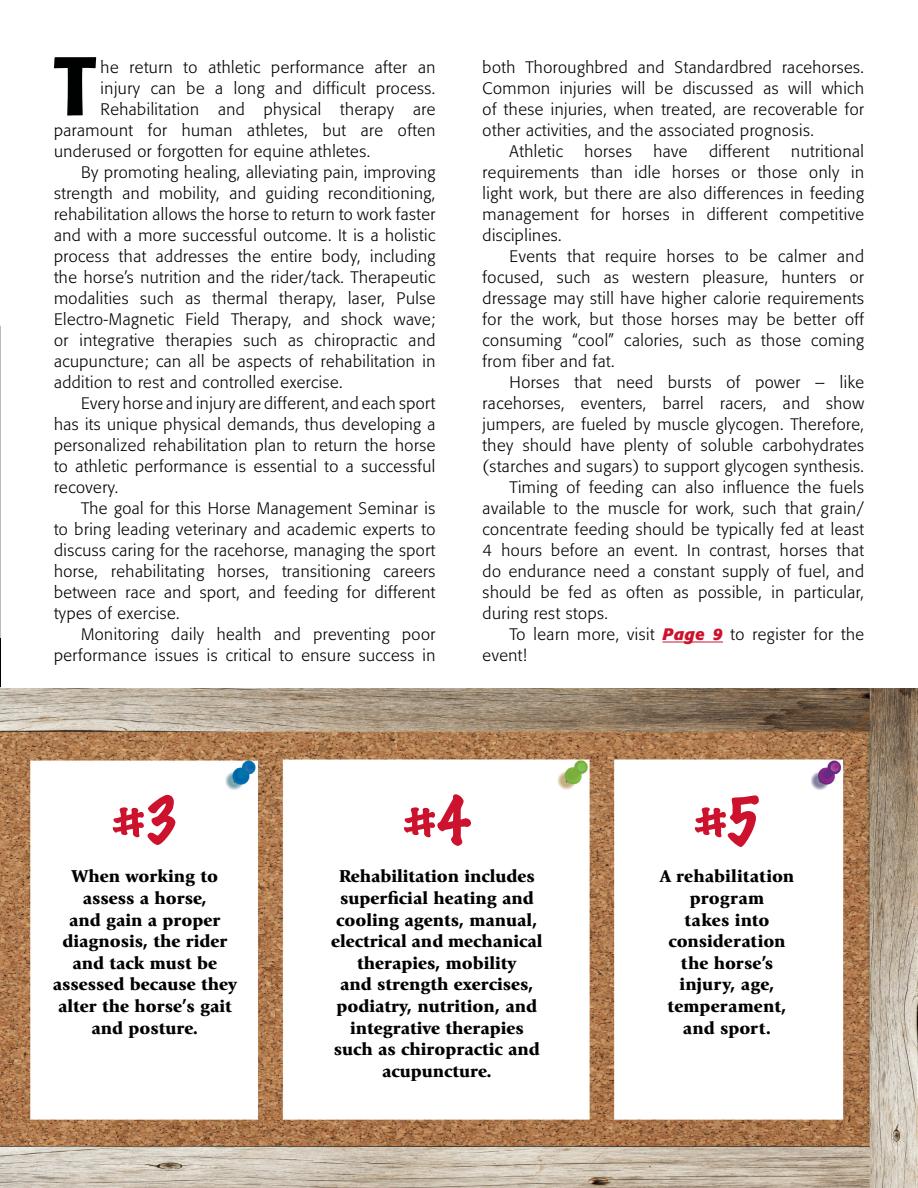
<style>
.page{position:relative;width:918px;height:1188px;background:#fff}
.page>*{position:absolute;margin:0;border:0;box-sizing:border-box;transform-origin:0 0}
.t1{font:500 82.2px "Formata BQ";color:#000101}
.t2{font:100 60px "Marker Felt";color:#cd122d}
.t3{font:900 18px/21.6px "Giovanni Std";color:#000101;text-align:center}
.t4{font:300 16.5px/21px "Formata BQ";letter-spacing:.03em;color:#000101;text-align:justify}
.s1{font-weight:700;font-style:italic;color:#cd122d}
</style>
<div class="page">
<img style="left:0;top:688px;width:918px;height:500px">
<svg style="left:0;top:326px;width:1px;height:362px"></svg>
<hr style="left:0;top:638px;width:1px;height:49px;background:#000101">
<hr style="left:663px;top:642px;width:60px;height:1px;background:#cd122d">
<h1 class="t1" style="left:54px;top:36px;width:44px">T</h1>
<p class="t4" style="left:101px;top:57px;width:336px">he return to athletic performance after an</p>
<p class="t4" style="left:101px;top:78px;width:336px">injury can be a long and difficult process.</p>
<p class="t4" style="left:101px;top:99px;width:336px">Rehabilitation and physical therapy are</p>
<p class="t4" style="left:54px;top:120px;width:383px">paramount for human athletes, but are often</p>
<p class="t4" style="left:54px;top:141px;width:318px">underused or forgotten for equine athletes.</p>
<p class="t4" style="left:81px;top:162px;width:356px">By promoting healing, alleviating pain, improving</p>
<p class="t4" style="left:54px;top:183px;width:383px">strength and mobility, and guiding reconditioning,</p>
<p class="t4" style="left:54px;top:204px;width:383px">rehabilitation allows the horse to return to work faster</p>
<p class="t4" style="left:54px;top:225px;width:383px">and with a more successful outcome. It is a holistic</p>
<p class="t4" style="left:54px;top:246px;width:383px">process that addresses the entire body, including</p>
<p class="t4" style="left:54px;top:267px;width:383px">the horse’s nutrition and the rider/tack. Therapeutic</p>
<p class="t4" style="left:54px;top:288px;width:383px">modalities such as thermal therapy, laser, Pulse</p>
<p class="t4" style="left:54px;top:309px;width:383px">Electro-Magnetic Field Therapy, and shock wave;</p>
<p class="t4" style="left:54px;top:330px;width:383px">or integrative therapies such as chiropractic and</p>
<p class="t4" style="left:54px;top:351px;width:383px">acupuncture; can all be aspects of rehabilitation in</p>
<p class="t4" style="left:54px;top:372px;width:290px">addition to rest and controlled exercise.</p>
<p class="t4" style="left:81px;top:393px;width:356px">Every horse and injury are different, and each sport</p>
<p class="t4" style="left:54px;top:414px;width:383px">has its unique physical demands, thus developing a</p>
<p class="t4" style="left:54px;top:435px;width:383px">personalized rehabilitation plan to return the horse</p>
<p class="t4" style="left:54px;top:456px;width:383px">to athletic performance is essential to a successful</p>
<p class="t4" style="left:54px;top:477px;width:66px">recovery.</p>
<p class="t4" style="left:81px;top:498px;width:356px">The goal for this Horse Management Seminar is</p>
<p class="t4" style="left:54px;top:519px;width:383px">to bring leading veterinary and academic experts to</p>
<p class="t4" style="left:54px;top:540px;width:383px">discuss caring for the racehorse, managing the sport</p>
<p class="t4" style="left:54px;top:561px;width:383px">horse, rehabilitating horses, transitioning careers</p>
<p class="t4" style="left:54px;top:582px;width:383px">between race and sport, and feeding for different</p>
<p class="t4" style="left:54px;top:603px;width:127px">types of exercise.</p>
<p class="t4" style="left:81px;top:624px;width:356px">Monitoring daily health and preventing poor</p>
<p class="t4" style="left:54px;top:645px;width:383px">performance issues is critical to ensure success in</p>
<p class="t4" style="left:483px;top:57px;width:383px">both Thoroughbred and Standardbred racehorses.</p>
<p class="t4" style="left:483px;top:78px;width:383px">Common injuries will be discussed as will which</p>
<p class="t4" style="left:483px;top:99px;width:383px">of these injuries, when treated, are recoverable for</p>
<p class="t4" style="left:483px;top:120px;width:333px">other activities, and the associated prognosis.</p>
<p class="t4" style="left:510px;top:141px;width:55px">Athletic</p>
<p class="t4" style="left:584px;top:141px;width:49px">horses</p>
<p class="t4" style="left:653px;top:141px;width:36px">have</p>
<p class="t4" style="left:709px;top:141px;width:62px">different</p>
<p class="t4" style="left:483px;top:141px;width:383px;text-indent:309px">nutritional requirements than idle horses or those only in light work, but there are also differences in feeding management for horses in different competitive disciplines.</p>
<p class="t4" style="left:483px;top:246px;width:383px;text-indent:27px">Events that require horses to be calmer and focused, such as western pleasure, hunters or dressage may still have higher calorie requirements for the work, but those horses may be better off consuming “cool” calories, such as those coming from fiber and fat.</p>
<p class="t4" style="left:510px;top:372px;width:356px">Horses that need bursts of power – like</p>
<p class="t4" style="left:483px;top:393px;width:383px">racehorses, eventers, barrel racers, and show</p>
<p class="t4" style="left:483px;top:414px;width:383px">jumpers, are fueled by muscle glycogen. Therefore,</p>
<p class="t4" style="left:483px;top:435px;width:383px">they should have plenty of soluble carbohydrates</p>
<p class="t4" style="left:483px;top:456px;width:383px">(starches and sugars) to support glycogen synthesis.</p>
<p class="t4" style="left:510px;top:477px;width:356px">Timing of feeding can also influence the fuels</p>
<p class="t4" style="left:483px;top:498px;width:383px">available to the muscle for work, such that grain/</p>
<p class="t4" style="left:483px;top:519px;width:383px">concentrate feeding should be typically fed at least</p>
<p class="t4" style="left:483px;top:540px;width:383px">4 hours before an event. In contrast, horses that</p>
<p class="t4" style="left:483px;top:561px;width:383px">do endurance need a constant supply of fuel, and</p>
<p class="t4" style="left:483px;top:582px;width:383px">should be fed as often as possible, in particular,</p>
<p class="t4" style="left:483px;top:603px;width:127px">during rest stops.</p>
<p class="t4" style="left:510px;top:624px;width:356px">To learn more, visit <span class="s1">Page 9</span> to register for the</p>
<p class="t4" style="left:483px;top:645px;width:46px">event!</p>
<h2 class="t2" style="left:112px;top:774px;width:68px">#3</h2>
<h2 class="t2" style="left:403px;top:774px;width:70px">#4</h2>
<h2 class="t2" style="left:694px;top:774px;width:68px">#5</h2>
<p class="t3" style="left:53px;top:866px;width:186px">When working to assess a horse,<br>and gain a proper diagnosis, the rider and tack must be assessed because they alter the horse’s gait and posture.</p>
<p class="t3" style="left:331px;top:866px;width:213px">Rehabilitation includes superficial heating and cooling agents, manual, electrical and mechanical therapies, mobility<br>and strength exercises, podiatry, nutrition, and integrative therapies such as chiropractic and acupuncture.</p>
<p class="t3" style="left:660px;top:866px;width:136px">A rehabilitation program<br>takes into consideration the horse’s injury, age, temperament, and sport.</p>
</div>
